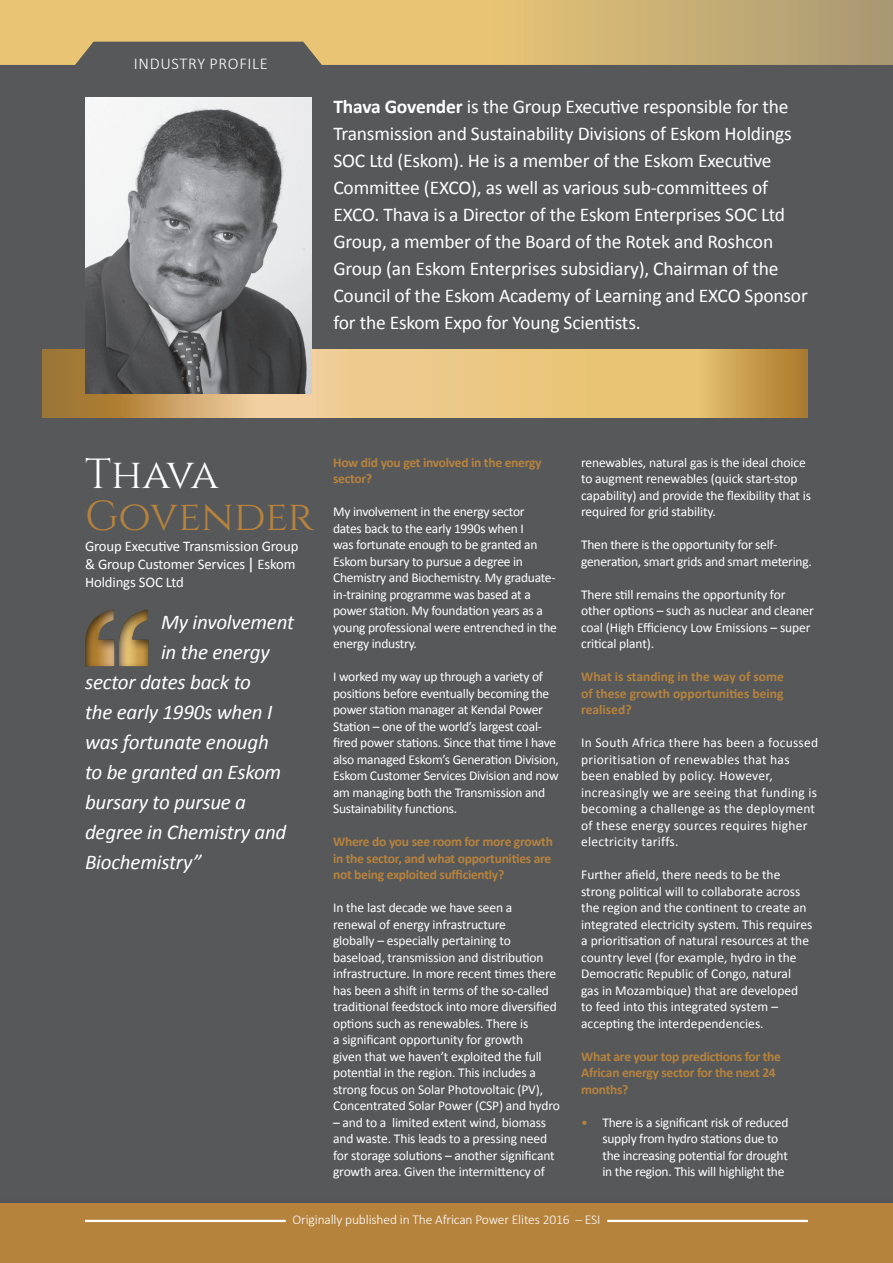
<style>
.page{position:relative;width:893px;height:1263px;background:#fff}
.page>*{position:absolute;margin:0;border:0;box-sizing:border-box;transform-origin:0 0}
.t1{font:42px "Cinzel";color:#b6833d}
.t2{font:42px "Cinzel";letter-spacing:-.045em;color:#fff}
.t3{font:italic 21px "Calibri";letter-spacing:-.01em;color:#fff}
.t4{font:19.5px/27px "Calibri";letter-spacing:-.01em;color:#fff}
.t5{font:300 16.5px "Calibri";letter-spacing:.04em;color:#fff}
.t6{font:14.7px "Calibri";letter-spacing:-.01em;color:#fff}
.t7{font:13.5px/16.5px "Calibri";letter-spacing:-.01em;color:#fff}
.t8{font:700 13.5px/16.5px "Calibri";letter-spacing:-.02em;color:#b6833d}
.t9{font:13.5px/16.5px "Calibri";letter-spacing:.02em;color:#fff}
.t10{font:300 13.5px "Calibri";letter-spacing:-.01em;color:#fff}
.s1{font-weight:700}
.s2{font-family:"Switzerland Plain";font-size:19.5px}
.s3{color:#b6833d}
</style>
<div class="page">
<div style="left:0;top:38px;width:893px;height:1225px;background:#57585a"></div>
<svg style="left:43px;top:350px;width:765px;height:67px;background:#dbb671"></svg>
<svg style="left:0;top:0;width:893px;height:65px;background:#cbb071"></svg>
<div style="left:0;top:1203px;width:893px;height:60px;background:#b6833d"></div>
<svg style="left:85px;top:609px;width:30px;height:57px"></svg>
<div style="left:117px;top:609px;width:33px;height:58px;background:#231f20;opacity:.75"></div>
<img style="left:85px;top:98px;width:227px;height:295px">
<hr style="left:85px;top:1220px;width:201px;height:2px;background:#fff">
<hr style="left:607px;top:1220px;width:201px;height:2px;background:#fff">
<p class="t5" style="left:134px;top:53px;width:135px">INDUSTRY PROFILE</p>
<p class="t4" style="left:333px;top:93px;width:476px"><span class="s1">Thava Govender</span> is the Group Executive responsible for the Transmission and Sustainability Divisions of Eskom Holdings SOC Ltd (Eskom). He is a member of the Eskom Executive Committee (EXCO), as well as various sub-committees of EXCO. Thava is a Director of the Eskom Enterprises SOC Ltd Group, a member of the Board of the Rotek and Roshcon Group (an Eskom Enterprises subsidiary), Chairman of the Council of the Eskom Academy of Learning and EXCO Sponsor for the Eskom Expo for Young Scientists.</p>
<p class="t2" style="left:85px;top:450px;width:135px">Thava</p>
<p class="t1" style="left:85px;top:492px;width:230px">Govender</p>
<p class="t6" style="left:85px;top:537px;width:215px">Group Executive Transmission Group</p>
<p class="t6" style="left:85px;top:555px;width:212px">&amp; Group Customer Services <span class="s2">|</span> Eskom</p>
<p class="t6" style="left:85px;top:573px;width:100px">Holdings SOC Ltd</p>
<p class="t3" style="left:161px;top:608px;width:135px">My involvement</p>
<p class="t3" style="left:161px;top:638px;width:110px">in the energy</p>
<p class="t3" style="left:85px;top:668px;width:167px">sector dates back to</p>
<p class="t3" style="left:85px;top:698px;width:189px">the early 1990s when I</p>
<p class="t3" style="left:85px;top:728px;width:185px">was fortunate enough</p>
<p class="t3" style="left:85px;top:758px;width:198px">to be granted an Eskom</p>
<p class="t3" style="left:85px;top:788px;width:163px">bursary to pursue a</p>
<p class="t3" style="left:85px;top:818px;width:203px">degree in Chemistry and</p>
<p class="t3" style="left:85px;top:848px;width:118px">Biochemistry”</p>
<p class="t8" style="left:333px;top:453px;width:210px">How did you get involved in the energy sector?</p>
<p class="t7" style="left:333px;top:503px;width:225px">My involvement in the energy sector<br>dates back to the early 1990s when I<br>was fortunate enough to be granted an Eskom bursary to pursue a degree in Chemistry and Biochemistry. My graduate&shy;in-training programme was based at a power station. My foundation years as a young professional were entrenched in the energy industry.</p>
<p class="t7" style="left:333px;top:668px;width:227px">I worked my way up through a variety of positions before eventually becoming the power station manager at Kendal Power Station – one of the world’s largest coal&shy;fired power stations. Since that time I have also managed Eskom’s Generation Division, Eskom Customer Services Division and now am managing both the Transmission and Sustainability functions.</p>
<p class="t8" style="left:333px;top:833px;width:221px">Where do you see room for more growth in the sector, and what opportunities are not being exploited sufficiently?</p>
<p class="t7" style="left:333px;top:899px;width:228px">In the last decade we have seen a<br>renewal of energy infrastructure<br>globally – especially pertaining to baseload, transmission and distribution infrastructure. In more recent times there has been a shift in terms of the so-called traditional feedstock into more diversified options such as renewables. There is<br>a significant opportunity for growth<br>given that we haven’t exploited the full potential in the region. This includes a strong focus on Solar Photovoltaic (PV), Concentrated Solar Power (CSP) and hydro</p>
<p class="t7" style="left:333px;top:1114px;width:223px">– and to a limited extent wind, biomass and waste. This leads to a pressing need for storage solutions – another significant growth area. Given the intermittency of</p>
<p class="t7" style="left:581px;top:454px;width:231px">renewables, natural gas is the ideal choice to augment renewables (quick start-stop capability) and provide the flexibility that is required for grid stability.</p>
<p class="t7" style="left:581px;top:536px;width:232px">Then there is the opportunity for self&shy;generation, smart grids and smart metering.</p>
<p class="t7" style="left:581px;top:586px;width:234px">There still remains the opportunity for other options – such as nuclear and cleaner coal (High Efficiency Low Emissions – super critical plant).</p>
<p class="t8" style="left:581px;top:668px;width:204px;text-align:justify">What is standing in the way of some of these growth opportunities being realised?</p>
<p class="t9" style="left:581px;top:734px;width:239px">In South Africa there has been a focussed prioritisation of renewables that has been enabled by policy. However, increasingly we are seeing that funding is becoming a challenge as the deployment of these energy sources requires higher electricity tariffs.</p>
<p class="t7" style="left:581px;top:866px;width:233px">Further afield, there needs to be the strong political will to collaborate across the region and the continent to create an integrated electricity system. This requires a prioritisation of natural resources at the country level (for example, hydro in the Democratic Republic of Congo, natural gas in Mozambique) that are developed to feed into this integrated system – accepting the interdependencies.</p>
<p class="t8" style="left:581px;top:1047px;width:201px">What are your top predictions for the<br>African energy sector for the next 24 months?</p>
<p class="t7" style="left:602px;top:1114px;width:188px;text-indent:-21px"><span class="s3">•</span> There is a significant risk of reduced supply from hydro stations due to the increasing potential for drought in the region. This will highlight the</p>
<p class="t10" style="left:293px;top:1211px;width:309px">Originally published in The African Power Elites 2016 – ESI</p>
<p class="t10" style="left:443px;top:1211px;width:15px">12</p>
</div>
